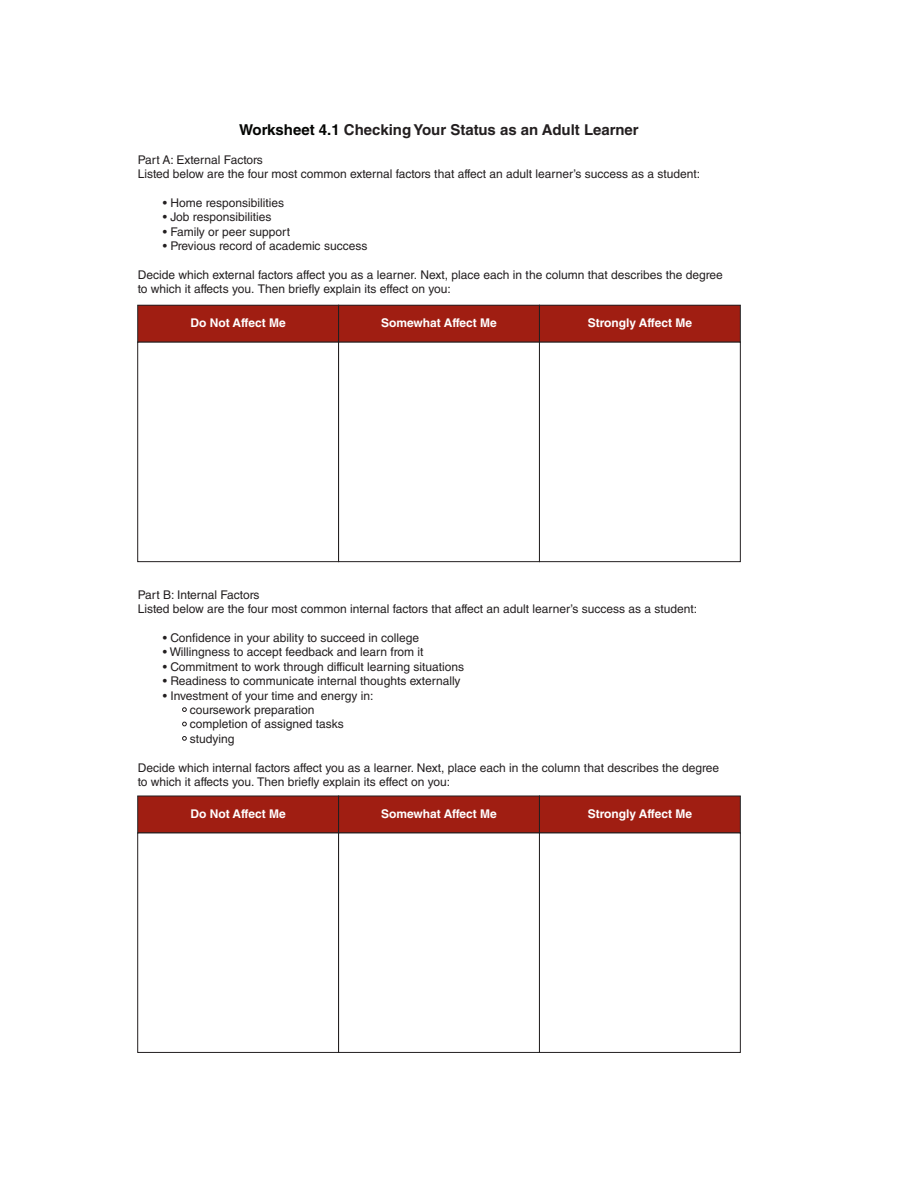
<style>
.page{position:relative;width:918px;height:1188px;background:#fff}
.page>*{position:absolute;margin:0;border:0;box-sizing:border-box;transform-origin:0 0}
.t1{font:700 15px "Helvetica LT Std";color:#231f20}
.t2{font:12px/14.4px "Helvetica LT Std";color:#231f20}
.t3{font:700 12px "Helvetica LT Std";color:#fff}
.s1{color:#040503}
</style>
<div class="page">
<div style="left:138px;top:305px;width:201px;height:37px;background:#a01e12"></div>
<div style="left:137px;top:305px;width:202px;height:38px;border:1px solid #231f20"></div>
<div style="left:339px;top:305px;width:200px;height:37px;background:#a01e12"></div>
<div style="left:338px;top:305px;width:202px;height:38px;border:1px solid #231f20"></div>
<div style="left:539px;top:305px;width:201px;height:37px;background:#a01e12"></div>
<div style="left:539px;top:305px;width:202px;height:38px;border:1px solid #231f20"></div>
<div style="left:137px;top:342px;width:202px;height:220px;border:1px solid #231f20"></div>
<div style="left:338px;top:342px;width:202px;height:220px;border:1px solid #231f20"></div>
<div style="left:539px;top:342px;width:202px;height:220px;border:1px solid #231f20"></div>
<div style="left:138px;top:796px;width:201px;height:37px;background:#a01e12"></div>
<div style="left:137px;top:796px;width:202px;height:37px;border:1px solid #231f20"></div>
<div style="left:339px;top:796px;width:200px;height:37px;background:#a01e12"></div>
<div style="left:338px;top:796px;width:202px;height:37px;border:1px solid #231f20"></div>
<div style="left:539px;top:796px;width:201px;height:37px;background:#a01e12"></div>
<div style="left:539px;top:796px;width:202px;height:37px;border:1px solid #231f20"></div>
<div style="left:137px;top:833px;width:202px;height:220px;border:1px solid #231f20"></div>
<div style="left:338px;top:833px;width:202px;height:220px;border:1px solid #231f20"></div>
<div style="left:539px;top:833px;width:202px;height:220px;border:1px solid #231f20"></div>
<svg style="left:182px;top:707px;width:5px;height:5px"></svg>
<svg style="left:182px;top:722px;width:5px;height:4px"></svg>
<svg style="left:182px;top:736px;width:5px;height:5px"></svg>
<p class="t1" style="left:239px;top:121px;width:401px"><span class="s1">Worksheet 4.1</span> Checking Your Status as an Adult Learner</p>
<p class="t2" style="left:138px;top:152px;width:564px">Part A: External Factors<br>Listed below are the four most common external factors that affect an adult learner’s success as a student:</p>
<p class="t2" style="left:163px;top:195px;width:123px">• Home responsibilities</p>
<p class="t2" style="left:163px;top:210px;width:110px">• Job responsibilities</p>
<p class="t2" style="left:163px;top:224px;width:129px">• Family or peer support</p>
<p class="t2" style="left:163px;top:239px;width:206px">• Previous record of academic success</p>
<p class="t2" style="left:138px;top:267px;width:587px">Decide which external factors affect you as a learner. Next, place each in the column that describes the degree to which it affects you. Then briefly explain its effect on you:</p>
<p class="t3" style="left:190px;top:316px;width:97px">Do Not Affect Me</p>
<p class="t3" style="left:381px;top:316px;width:117px">Somewhat Affect Me</p>
<p class="t3" style="left:588px;top:316px;width:106px">Strongly Affect Me</p>
<p class="t2" style="left:138px;top:587px;width:561px">Part B: Internal Factors<br>Listed below are the four most common internal factors that affect an adult learner’s success as a student:</p>
<p class="t2" style="left:163px;top:630px;width:258px">• Confidence in your ability to succeed in college</p>
<p class="t2" style="left:163px;top:645px;width:262px">• Willingness to accept feedback and learn from it</p>
<p class="t2" style="left:163px;top:659px;width:303px">• Commitment to work through difficult learning situations</p>
<p class="t2" style="left:163px;top:674px;width:299px">• Readiness to communicate internal thoughts externally</p>
<p class="t2" style="left:190px;top:688px;width:185px;text-indent:-27px">• Investment of your time and energy in: coursework preparation completion of assigned tasks studying</p>
<p class="t2" style="left:138px;top:760px;width:583px">Decide which internal factors affect you as a learner. Next, place each in the column that describes the degree to which it affects you. Then briefly explain its effect on you:</p>
<p class="t3" style="left:190px;top:806px;width:97px">Do Not Affect Me</p>
<p class="t3" style="left:381px;top:806px;width:117px">Somewhat Affect Me</p>
<p class="t3" style="left:588px;top:806px;width:106px">Strongly Affect Me</p>
</div>
